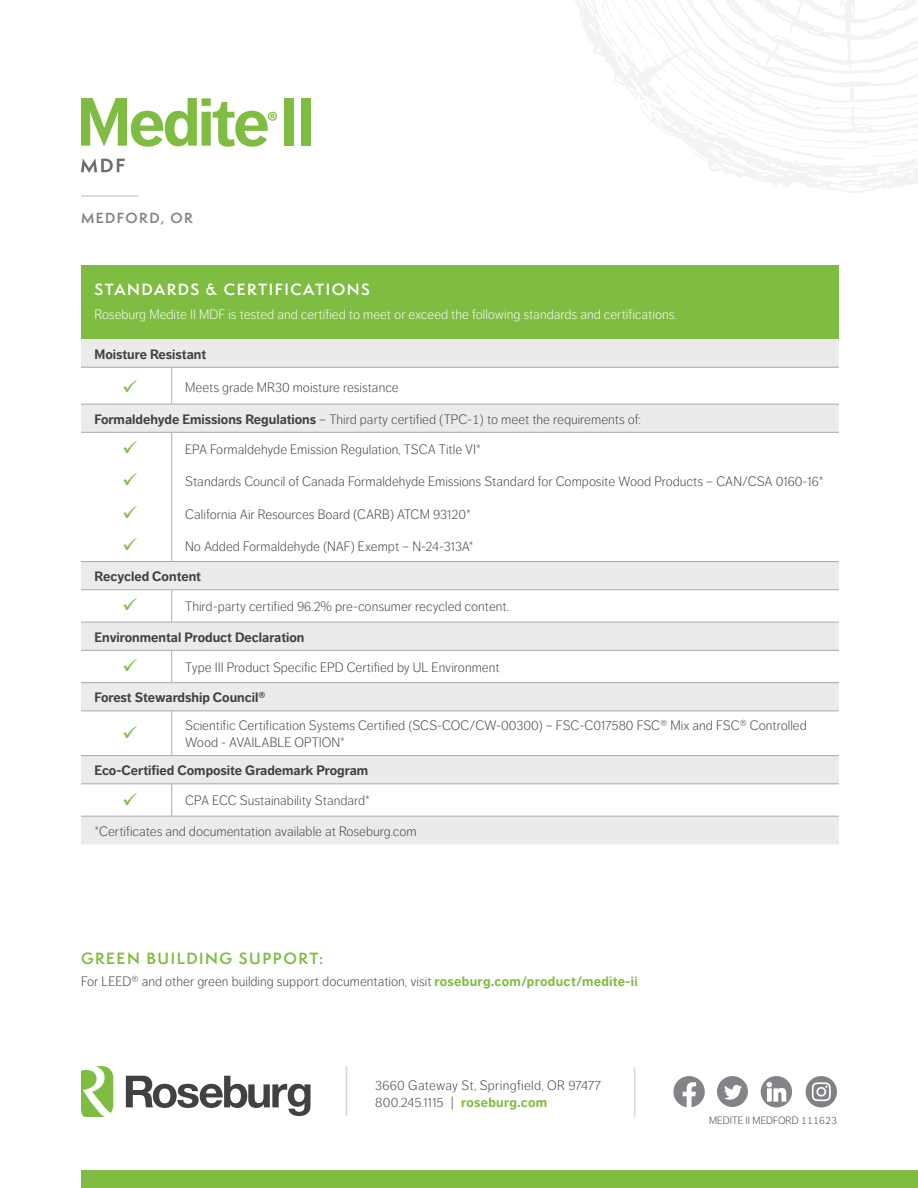
<style>
.page{position:relative;width:918px;height:1188px;background:#fff}
.page>*{position:absolute;margin:0;border:0;box-sizing:border-box;transform-origin:0 0}
.t1{font:600 15px "Semplicita Pro";letter-spacing:.1em;color:#fff}
.t2{font:600 15px "Semplicita Pro";letter-spacing:.1em;color:#7fbc42}
.t3{font:300 13.5px/16.5px "Dagny Pro";color:#414042}
.t4{font:700 13.5px "Dagny Pro";color:#414042}
.t5{font:300 13.5px "Dagny Pro";color:#fff}
.t6{font:300 13.5px/16.5px "Dagny Pro";letter-spacing:.02em;color:#414042}
.t7{font:600 13.5px "Semplicita Pro";letter-spacing:.11em;color:#808285}
.t8{font:300 10.5px "Dagny Pro";color:#414042}
.s1{font-weight:700}
.s2{font-weight:700;color:#7fbc42}
</style>
<div class="page">
<div style="left:81px;top:265px;width:758px;height:74px;background:#7fbc42"></div>
<svg style="left:81px;top:339px;width:758px;height:505px"></svg>
<hr style="left:81px;top:367px;width:91px;height:1px;background:#a7a9ac">
<hr style="left:172px;top:367px;width:667px;height:1px;background:#a7a9ac">
<hr style="left:171px;top:372px;width:1px;height:32px;background:#a7a9ac">
<hr style="left:81px;top:404px;width:91px;height:1px;background:#a7a9ac">
<hr style="left:172px;top:404px;width:667px;height:1px;background:#a7a9ac">
<hr style="left:81px;top:432px;width:91px;height:1px;background:#a7a9ac">
<hr style="left:172px;top:432px;width:667px;height:1px;background:#a7a9ac">
<hr style="left:171px;top:433px;width:1px;height:32px;background:#a7a9ac">
<hr style="left:171px;top:465px;width:1px;height:32px;background:#a7a9ac">
<hr style="left:171px;top:497px;width:1px;height:32px;background:#a7a9ac">
<hr style="left:171px;top:529px;width:1px;height:32px;background:#a7a9ac">
<hr style="left:81px;top:561px;width:91px;height:1px;background:#a7a9ac">
<hr style="left:172px;top:561px;width:667px;height:1px;background:#a7a9ac">
<hr style="left:81px;top:589px;width:91px;height:1px;background:#a7a9ac">
<hr style="left:172px;top:589px;width:667px;height:1px;background:#a7a9ac">
<hr style="left:171px;top:590px;width:1px;height:32px;background:#a7a9ac">
<hr style="left:81px;top:622px;width:91px;height:1px;background:#a7a9ac">
<hr style="left:172px;top:622px;width:667px;height:1px;background:#a7a9ac">
<hr style="left:81px;top:650px;width:91px;height:1px;background:#a7a9ac">
<hr style="left:172px;top:650px;width:667px;height:1px;background:#a7a9ac">
<hr style="left:171px;top:651px;width:1px;height:31px;background:#a7a9ac">
<hr style="left:81px;top:682px;width:91px;height:1px;background:#a7a9ac">
<hr style="left:172px;top:682px;width:667px;height:1px;background:#a7a9ac">
<hr style="left:81px;top:711px;width:91px;height:1px;background:#a7a9ac">
<hr style="left:172px;top:711px;width:667px;height:1px;background:#a7a9ac">
<hr style="left:171px;top:711px;width:1px;height:44px;background:#a7a9ac">
<hr style="left:81px;top:755px;width:91px;height:1px;background:#a7a9ac">
<hr style="left:172px;top:755px;width:667px;height:1px;background:#a7a9ac">
<hr style="left:81px;top:783px;width:91px;height:1px;background:#a7a9ac">
<hr style="left:172px;top:783px;width:667px;height:1px;background:#a7a9ac">
<hr style="left:171px;top:784px;width:1px;height:32px;background:#a7a9ac">
<hr style="left:81px;top:816px;width:91px;height:1px;background:#a7a9ac">
<hr style="left:172px;top:816px;width:667px;height:1px;background:#a7a9ac">
<div style="left:81px;top:1171px;width:837px;height:17px;background:#7fbc42"></div>
<hr style="left:346px;top:1066px;width:1px;height:50px;background:#d5d7d8">
<hr style="left:634px;top:1067px;width:1px;height:50px;background:#d5d7d8">
<svg style="left:575px;top:0;width:343px;height:193px"></svg>
<svg style="left:661px;top:73px;width:257px;height:87px"></svg>
<svg style="left:601px;top:30px;width:33px;height:28px"></svg>
<svg style="left:81px;top:1066px;width:32px;height:51px"></svg>
<svg style="left:126px;top:1076px;width:184px;height:40px"></svg>
<div style="left:285px;top:98px;width:9px;height:48px;background:#7fbc42"></div>
<div style="left:301px;top:98px;width:10px;height:48px;background:#7fbc42"></div>
<svg style="left:81px;top:158px;width:44px;height:15px"></svg>
<svg style="left:81px;top:98px;width:196px;height:49px"></svg>
<hr style="left:81px;top:195px;width:57px;height:2px;background:#d1d3d4">
<svg style="left:761px;top:1076px;width:31px;height:31px"></svg>
<svg style="left:717px;top:1076px;width:31px;height:31px"></svg>
<svg style="left:673px;top:1076px;width:32px;height:31px"></svg>
<div style="left:806px;top:1076px;width:31px;height:31px;background:#808285;border-radius:50%"></div>
<svg style="left:812px;top:1082px;width:19px;height:19px"></svg>
<svg style="left:123px;top:380px;width:14px;height:13px"></svg>
<svg style="left:123px;top:441px;width:14px;height:13px"></svg>
<svg style="left:123px;top:473px;width:14px;height:13px"></svg>
<svg style="left:123px;top:505px;width:14px;height:13px"></svg>
<svg style="left:123px;top:538px;width:14px;height:13px"></svg>
<svg style="left:123px;top:598px;width:14px;height:13px"></svg>
<svg style="left:123px;top:659px;width:14px;height:13px"></svg>
<svg style="left:123px;top:726px;width:14px;height:12px"></svg>
<svg style="left:123px;top:792px;width:14px;height:13px"></svg>
<p class="t7" style="left:81px;top:208px;width:113px">MEDFORD, OR</p>
<p class="t1" style="left:94px;top:279px;width:277px">STANDARDS &amp; CERTIFICATIONS</p>
<p class="t5" style="left:94px;top:307px;width:584px">Roseburg Medite II MDF is tested and certified to meet or exceed the following standards and certifications.</p>
<p class="t4" style="left:94px;top:346px;width:113px">Moisture Resistant</p>
<p class="t3" style="left:185px;top:380px;width:215px">Meets grade MR30 moisture resistance</p>
<p class="t3" style="left:95px;top:411px;width:548px"><span class="s1">Formaldehyde Emissions Regulations</span> – Third party certified (TPC-1) to meet the requirements of:</p>
<p class="t3" style="left:185px;top:441px;width:297px">EPA Formaldehyde Emission Regulation, TSCA Title VI*</p>
<p class="t3" style="left:185px;top:473px;width:640px">Standards Council of Canada Formaldehyde Emissions Standard for Composite Wood Products – CAN/CSA 0160-16*</p>
<p class="t3" style="left:185px;top:506px;width:287px">California Air Resources Board (CARB) ATCM 93120*</p>
<p class="t3" style="left:185px;top:538px;width:290px">No Added Formaldehyde (NAF) Exempt – N-24-313A*</p>
<p class="t4" style="left:95px;top:568px;width:108px">Recycled Content</p>
<p class="t3" style="left:185px;top:599px;width:326px">Third-party certified 96.2% pre-consumer recycled content.</p>
<p class="t4" style="left:95px;top:629px;width:212px">Environmental Product Declaration</p>
<p class="t3" style="left:185px;top:659px;width:316px">Type III Product Specific EPD Certified by UL Environment</p>
<p class="t4" style="left:95px;top:690px;width:173px">Forest Stewardship Council®</p>
<p class="t3" style="left:185px;top:718px;width:623px">Scientific Certification Systems Certified (SCS-COC/CW-00300) – FSC-C017580 FSC® Mix and FSC® Controlled<br>Wood - AVAILABLE OPTION*</p>
<p class="t4" style="left:95px;top:763px;width:275px">Eco-Certified Composite Grademark Program</p>
<p class="t3" style="left:185px;top:793px;width:186px">CPA ECC Sustainability Standard*</p>
<p class="t3" style="left:95px;top:823px;width:324px">*Certificates and documentation available at Roseburg.com</p>
<p class="t2" style="left:81px;top:948px;width:244px">GREEN BUILDING SUPPORT:</p>
<p class="t3" style="left:81px;top:973px;width:558px">For LEED® and other green building support documentation, visit <span class="s2">roseburg.com/product/medite-ii</span></p>
<p class="t6" style="left:375px;top:1077px;width:227px">3660 Gateway St, Springfield, OR 97477<br>800.245.1115 | <span class="s2">roseburg.com</span></p>
<p class="t8" style="left:709px;top:1115px;width:129px">MEDITE II MEDFORD 111623</p>
</div>
